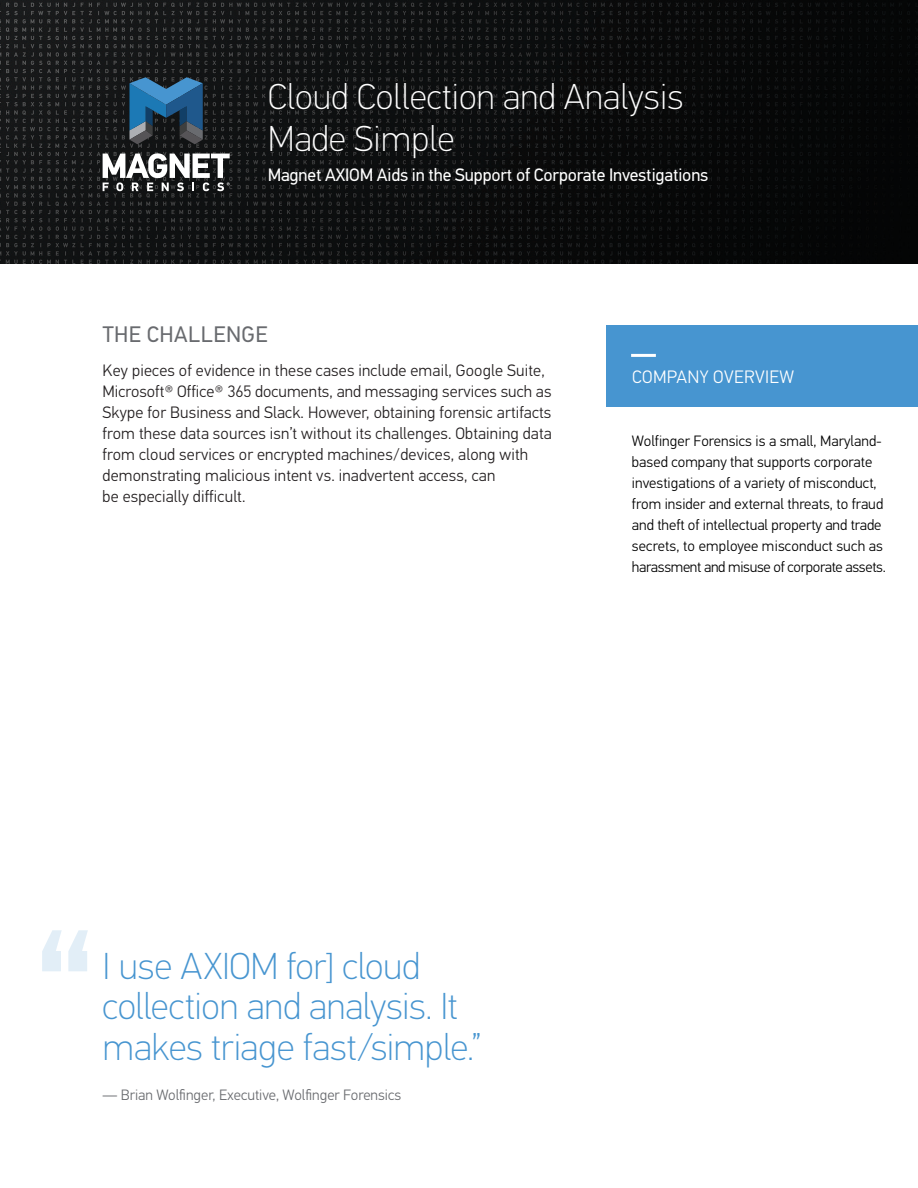
<style>
.page{position:relative;width:918px;height:1188px;background:#fff}
.page>*{position:absolute;margin:0;border:0;box-sizing:border-box;transform-origin:0 0}
.t1{font:100 37.5px/40.5px "PF Din Text Pro";letter-spacing:-.01em;color:#4795d0}
.t2{font:100 36px/42px "PF Din Text Pro";letter-spacing:.005em;color:#fff}
.t3{font:22.5px "PF Din Text Pro";letter-spacing:.02em;color:#696b6f}
.t4{font:18px "PF Din Text Pro";letter-spacing:-.01em;color:#fff}
.t5{font:300 18px "PF Din Text Pro";letter-spacing:.02em;color:#fff}
.t6{font:300 16.5px/21px "PF Din Text Pro";letter-spacing:.01em;color:#231f20}
.t7{font:300 15px/21px "PF Din Text Pro";letter-spacing:.005em;color:#000}
.t8{font:300 15px "PF Din Text Pro";color:#696b6f}
</style>
<div class="page">
<img style="left:0;top:0;width:918px;height:264px">
<svg style="left:130px;top:77px;width:73px;height:67px;background:#2d5879"></svg>
<svg style="left:103px;top:153px;width:127px;height:38px"></svg>
<svg style="left:42px;top:930px;width:46px;height:41px"></svg>
<div style="left:606px;top:325px;width:312px;height:81px;background:#4795d0"></div>
<hr style="left:631px;top:354px;width:25px;height:3px;background:#fff">
<h2 class="t2" style="left:268px;top:76px;width:417px">Cloud Collection and Analysis<br>Made Simple</h2>
<p class="t4" style="left:268px;top:164px;width:442px">Magnet AXIOM Aids in the Support of Corporate Investigations</p>
<h3 class="t3" style="left:103px;top:321px;width:166px">THE CHALLENGE</h3>
<p class="t6" style="left:103px;top:361px;width:451px">Key pieces of evidence in these cases include email, Google Suite, Microsoft® Office® 365 documents, and messaging services such as Skype for Business and Slack. However, obtaining forensic artifacts from these data sources isn’t without its challenges. Obtaining data from cloud services or encrypted machines/devices, along with demonstrating malicious intent vs. inadvertent access, can<br>be especially difficult.</p>
<p class="t5" style="left:632px;top:366px;width:164px">COMPANY OVERVIEW</p>
<p class="t7" style="left:632px;top:430px;width:255px">Wolfinger Forensics is a small, Maryland&shy;based company that supports corporate investigations of a variety of misconduct, from insider and external threats, to fraud and theft of intellectual property and trade secrets, to employee misconduct such as harassment and misuse of corporate assets.</p>
<h1 class="t1" style="left:103px;top:946px;width:380px">I use AXIOM for] cloud collection and analysis. It makes triage fast/simple.”</h1>
<p class="t8" style="left:103px;top:1086px;width:300px">— Brian Wolfinger, Executive, Wolfinger Forensics</p>
</div>
